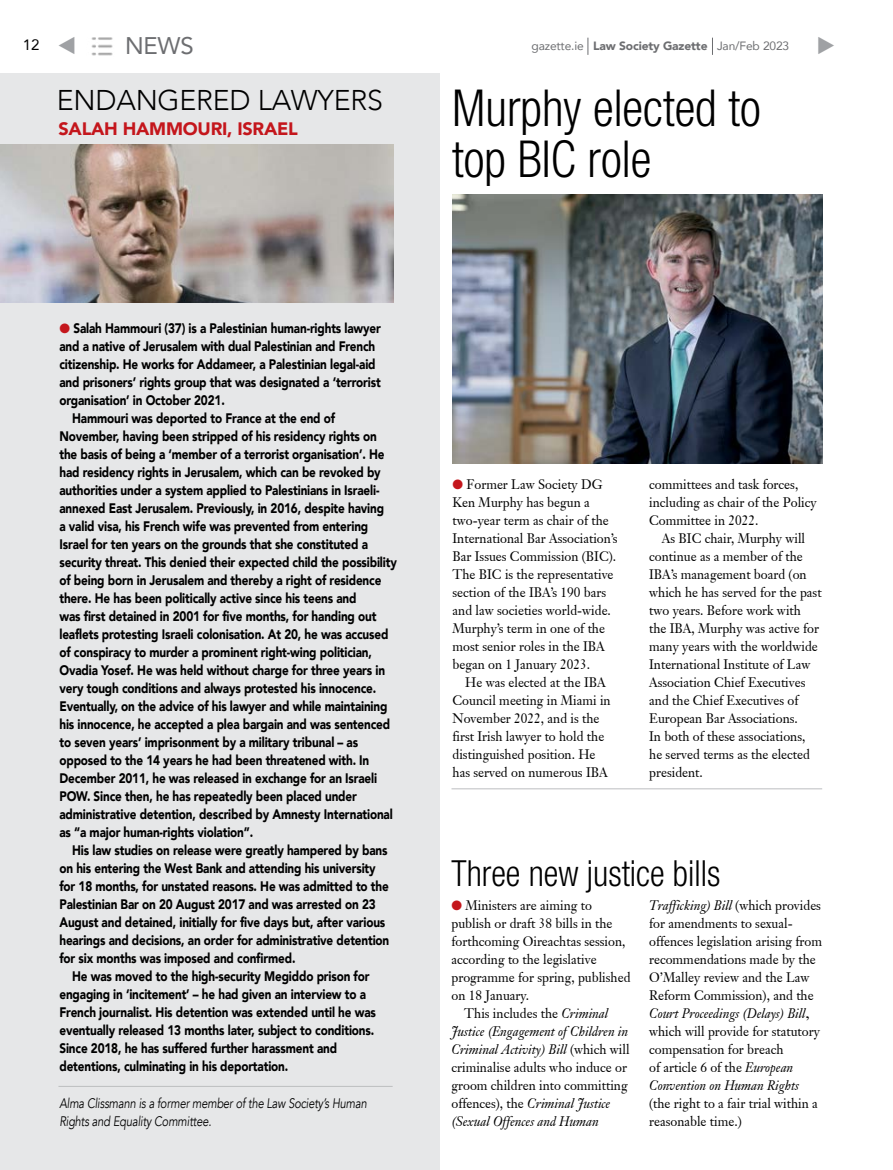
<style>
.page{position:relative;width:893px;height:1170px;background:#fff}
.page>*{position:absolute;margin:0;border:0;box-sizing:border-box;transform-origin:0 0}
.t1{font:300 condensed 51px/51px "Helvetica Neue LT";color:#000;scale:.95 1}
.t2{font:300 condensed 36px "Helvetica Neue LT";color:#000;scale:.95 1}
.t3{font:300 28.5px "Avenir";letter-spacing:-.01em;color:#000}
.t4{font:24px "Avenir";color:#6d6e71}
.t5{font:900 18px "Avenir";letter-spacing:-.015em;color:#c4161c}
.t6{font:15px "Avenir";color:#000}
.t7{font:900 13.8px "Avenir";letter-spacing:-.015em;color:#000;scale:.85 1}
.t8{font:italic 13.8px/18px "Avenir";letter-spacing:-.015em;color:#000;scale:.8 1}
.t9{font:13.5px/18px "Janson S Si";color:#000;scale:.95 1}
.t10{font:italic 13.5px "Janson S Si";color:#000;scale:.95 1}
.t11{font:12px "Avenir";letter-spacing:-.01em;color:#6d6e71}
.s1{font-weight:900}
.s2{color:#c4161c}
.s3{font-style:italic}
.s4{font-family:"Times";font-size:18px}
.s5{font-style:normal}
</style>
<div class="page">
<svg style="left:588px;top:38px;width:1px;height:17px"></svg>
<svg style="left:712px;top:38px;width:1px;height:17px"></svg>
<img style="left:91px;top:37px;width:22px;height:19px">
<div style="left:0;top:74px;width:440px;height:1095px;background:#e6e7e8"></div>
<img style="left:0;top:145px;width:394px;height:157px">
<hr style="left:58px;top:1085px;width:335px;height:1px;background:#bcbec0">
<hr style="left:451px;top:788px;width:371px;height:1px;background:#bcbec0">
<img style="left:453px;top:194px;width:370px;height:269px">
<h3 class="t4" style="left:125px;top:27px;width:70px">NEWS</h3>
<h3 class="t3" style="left:57px;top:83px;width:327px">ENDANGERED LAWYERS</h3>
<p class="t6" style="left:23px;top:33px;width:18px">12</p>
<p class="t11" style="left:532px;top:36px;width:259px">gazette.ie <span class="s1">Law Society Gazette</span> Jan/Feb 2023</p>
<h1 class="t1" style="left:452px;top:82px;width:326px">Murphy elected to top BIC role</h1>
<h3 class="t5" style="left:59px;top:114px;width:241px">SALAH HAMMOURI, ISRAEL</h3>
<p class="t7" style="left:59px;top:316px;width:380px"><span class="s2">●</span> Salah Hammouri (37) is a Palestinian human-rights lawyer</p>
<p class="t7" style="left:59px;top:334px;width:373px">and a native of Jerusalem with dual Palestinian and French</p>
<p class="t7" style="left:59px;top:352px;width:373px">citizenship. He works for Addameer, a Palestinian legal-aid</p>
<p class="t7" style="left:59px;top:370px;width:380px">and prisoners’ rights group that was designated a ‘terrorist</p>
<p class="t7" style="left:59px;top:388px;width:196px">organisation’ in October 2021.</p>
<p class="t7" style="left:72px;top:406px;width:311px">Hammouri was deported to France at the end of</p>
<p class="t7" style="left:59px;top:424px;width:375px">November, having been stripped of his residency rights on</p>
<p class="t7" style="left:59px;top:442px;width:384px">the basis of being a ‘member of a terrorist organisation’. He</p>
<p class="t7" style="left:59px;top:460px;width:379px">had residency rights in Jerusalem, which can be revoked by</p>
<p class="t7" style="left:59px;top:478px;width:378px">authorities under a system applied to Palestinians in Israeli-</p>
<p class="t7" style="left:59px;top:496px;width:383px">annexed East Jerusalem. Previously, in 2016, despite having</p>
<p class="t7" style="left:59px;top:514px;width:365px">a valid visa, his French wife was prevented from entering</p>
<p class="t7" style="left:59px;top:532px;width:365px">Israel for ten years on the grounds that she constituted a</p>
<p class="t7" style="left:59px;top:550px;width:398px">security threat. This denied their expected child the possibility</p>
<p class="t7" style="left:59px;top:568px;width:380px">of being born in Jerusalem and thereby a right of residence</p>
<p class="t7" style="left:59px;top:586px;width:351px">there. He has been politically active since his teens and</p>
<p class="t7" style="left:59px;top:604px;width:375px">was first detained in 2001 for five months, for handing out</p>
<p class="t7" style="left:59px;top:622px;width:388px">leaflets protesting Israeli colonisation. At 20, he was accused</p>
<p class="t7" style="left:59px;top:640px;width:369px">of conspiracy to murder a prominent right-wing politician,</p>
<p class="t7" style="left:59px;top:658px;width:385px">Ovadia Yosef. He was held without charge for three years in</p>
<p class="t7" style="left:59px;top:676px;width:374px">very tough conditions and always protested his innocence.</p>
<p class="t7" style="left:59px;top:694px;width:387px">Eventually, on the advice of his lawyer and while maintaining</p>
<p class="t7" style="left:59px;top:712px;width:391px">his innocence, he accepted a plea bargain and was sentenced</p>
<p class="t7" style="left:59px;top:730px;width:353px">to seven years’ imprisonment by a military tribunal – as</p>
<p class="t7" style="left:59px;top:748px;width:366px">opposed to the 14 years he had been threatened with. In</p>
<p class="t7" style="left:59px;top:766px;width:375px">December 2011, he was released in exchange for an Israeli</p>
<p class="t7" style="left:59px;top:784px;width:351px">POW. Since then, he has repeatedly been placed under</p>
<p class="t7" style="left:59px;top:802px;width:394px">administrative detention, described by Amnesty International</p>
<p class="t7" style="left:59px;top:820px;width:230px">as “a major human-rights violation”.</p>
<p class="t7" style="left:72px;top:838px;width:372px">His law studies on release were greatly hampered by bans</p>
<p class="t7" style="left:59px;top:856px;width:374px">on his entering the West Bank and attending his university</p>
<p class="t7" style="left:59px;top:874px;width:389px">for 18 months, for unstated reasons. He was admitted to the</p>
<p class="t7" style="left:59px;top:892px;width:374px">Palestinian Bar on 20 August 2017 and was arrested on 23</p>
<p class="t7" style="left:59px;top:910px;width:385px">August and detained, initially for five days but, after various</p>
<p class="t7" style="left:59px;top:928px;width:390px">hearings and decisions, an order for administrative detention</p>
<p class="t7" style="left:59px;top:946px;width:279px">for six months was imposed and confirmed.</p>
<p class="t7" style="left:72px;top:964px;width:351px">He was moved to the high-security Megiddo prison for</p>
<p class="t7" style="left:59px;top:982px;width:362px">engaging in ‘incitement’ – he had given an interview to a</p>
<p class="t7" style="left:59px;top:1000px;width:374px">French journalist. His detention was extended until he was</p>
<p class="t7" style="left:59px;top:1018px;width:372px">eventually released 13 months later, subject to conditions.</p>
<p class="t7" style="left:59px;top:1036px;width:328px">Since 2018, he has suffered further harassment and</p>
<p class="t7" style="left:59px;top:1054px;width:271px">detentions, culminating in his deportation.</p>
<p class="t8" style="left:59px;top:1093px;width:386px">Alma Clissmann is a former member of the Law Society’s Human<br>Rights and Equality Committee.</p>
<p class="t9" style="left:452px;top:475px;width:175px"><span class="s2">●</span> Former Law Society DG<br>Ken Murphy has begun a two-year term as chair of the<br>International Bar Association’s<br>Bar Issues Commission (BIC).<br>The BIC is the representative section of the IBA’s 190 bars and law societies world-wide.<br>Murphy’s term in one of the most senior roles in the IBA began on 1 January 2023.</p>
<p class="t9" style="left:452px;top:673px;width:168px;text-indent:13px">He was elected at the IBA<br>Council meeting in Miami in<br>November 2022, and is the first Irish lawyer to hold the distinguished position. He has served on numerous IBA</p>
<p class="t9" style="left:649px;top:475px;width:178px">committees and task forces, including as chair of the Policy<br>Committee in 2022.</p>
<p class="t9" style="left:649px;top:529px;width:183px;text-indent:13px">As BIC chair, Murphy will continue as a member of the<br>IBA’s management board (on which he has served for the past two years. Before work with the IBA, Murphy was active for many years with the worldwide<br>International Institute of Law<br>Association Chief Executives and the Chief Executives of<br>European Bar Associations.<br>In both of these associations, he served terms as the elected president.</p>
<h2 class="t2" style="left:451px;top:853px;width:284px">Three new justice bills</h2>
<p class="t9" style="left:649px;top:896px;width:184px"><span class="s3">Trafficking) Bill</span> (which provides for amendments to sexual&shy;offences legislation arising from recommendations made by the<br>O’Malley review and the Law<br>Reform Commission), and the<br><span class="s3">Court Proceedings (Delays) Bill</span><span class="s4">, </span>which will provide for statutory compensation for breach<br>of article 6 of the <span class="s3">European<br>Convention on Human Rights</span></p>
<p class="t9" style="left:649px;top:1094px;width:179px">(the right to a fair trial within a reasonable time.)</p>
<p class="t9" style="left:451px;top:896px;width:149px"><span class="s2">●</span> Ministers are aiming to</p>
<p class="t9" style="left:451px;top:914px;width:171px">publish or draft 38 bills in the</p>
<p class="t9" style="left:451px;top:932px;width:185px">forthcoming Oireachtas session,</p>
<p class="t9" style="left:451px;top:950px;width:154px">according to the legislative</p>
<p class="t9" style="left:451px;top:968px;width:190px">programme for spring, published</p>
<p class="t9" style="left:451px;top:986px;width:83px">on 18 January.</p>
<p class="t9" style="left:464px;top:1004px;width:153px">This includes the <span class="s3">Criminal</span></p>
<p class="t10" style="left:451px;top:1022px;width:188px">Justice (Engagement of Children in</p>
<p class="t10" style="left:451px;top:1040px;width:189px">Criminal Activity) Bill <span class="s5">(which will</span></p>
<p class="t9" style="left:451px;top:1058px;width:186px">criminalise adults who induce or</p>
<p class="t9" style="left:451px;top:1076px;width:187px">groom children into committing</p>
<p class="t10" style="left:451px;top:1094px;width:169px"><span class="s5">offences), the</span> Criminal Justice</p>
<p class="t10" style="left:451px;top:1112px;width:156px">(Sexual Offences and Human</p>
</div>
